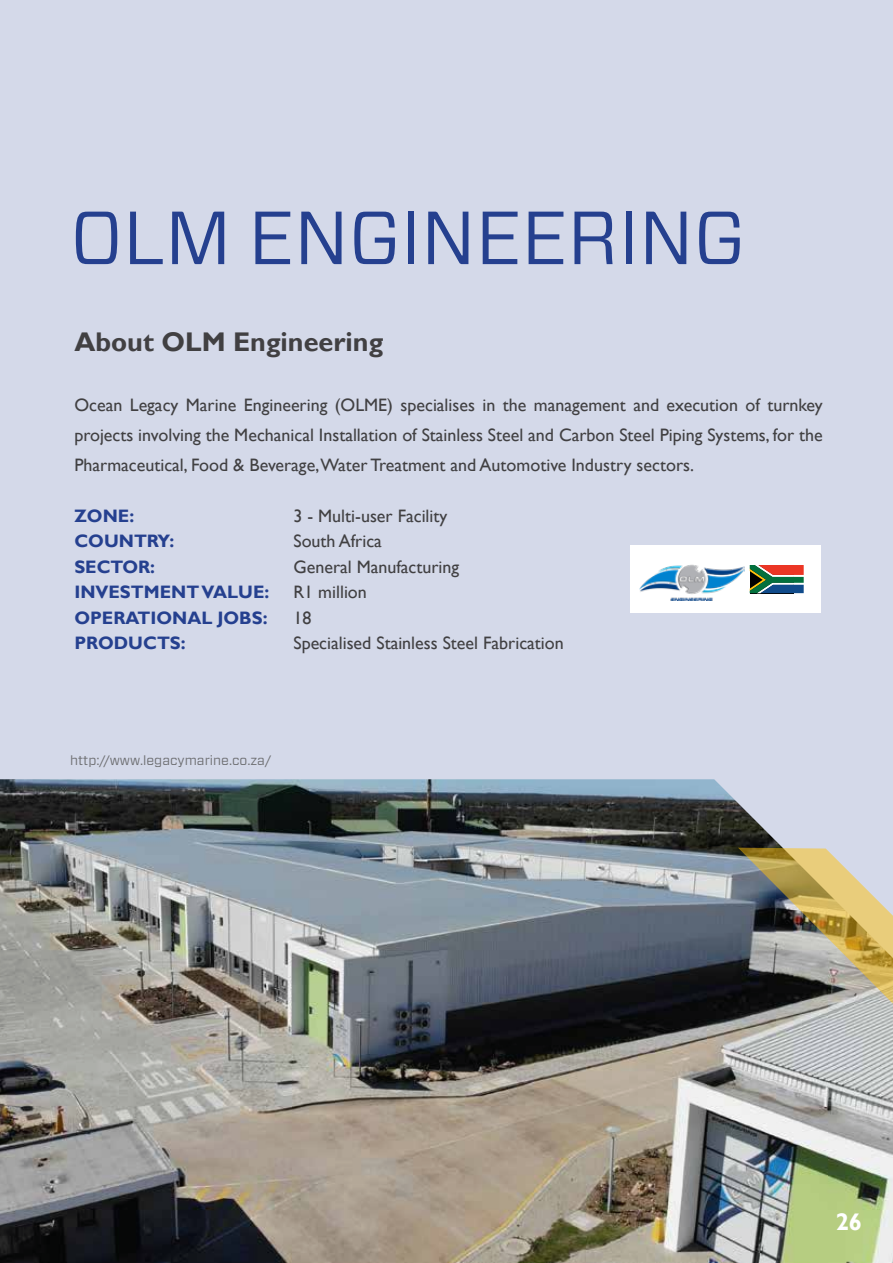
<style>
.page{position:relative;width:893px;height:1263px;background:#d4d9e9}
.page>*{position:absolute;margin:0;border:0;box-sizing:border-box;transform-origin:0 0}
.t1{font:75px "Vitesse Sans";color:#25408f}
.t2{font:700 27px "Gill Sans";color:#414042}
.t3{font:700 24px "Gill Sans";color:#fff}
.t4{font:18px/30px "Gill Sans";color:#414042;text-align:justify}
.t5{font:700 18px "Gill Sans";color:#25408f}
.t6{font:13.5px "Vitesse Sans";color:#6d6e71}
</style>
<div class="page">
<img style="left:0;top:779px;width:893px;height:484px">
<img style="left:738px;top:848px;width:155px;height:155px">
<div style="left:630px;top:545px;width:191px;height:68px;background:#fff"></div>
<img style="left:640px;top:564px;width:105px;height:36px">
<svg style="left:750px;top:565px;width:54px;height:28px;background:#696557"></svg>
<h1 class="t1" style="left:70px;top:187px;width:676px">OLM ENGINEERING</h1>
<h2 class="t2" style="left:74px;top:325px;width:310px">About OLM Engineering</h2>
<p class="t4" style="left:74px;top:390px;width:750px">Ocean Legacy Marine Engineering (OLME) specialises in the management and execution of turnkey projects involving the Mechanical Installation of Stainless Steel and Carbon Steel Piping Systems, for the Pharmaceutical, Food &amp; Beverage,Water Treatment and Automotive Industry sectors.</p>
<p class="t5" style="left:74px;top:505px;width:61px">ZONE:</p>
<p class="t4" style="left:293px;top:501px;width:155px">3 - Multi-user Facility</p>
<p class="t5" style="left:74px;top:530px;width:102px">COUNTRY:</p>
<p class="t4" style="left:293px;top:527px;width:90px">South Africa</p>
<p class="t5" style="left:74px;top:556px;width:82px">SECTOR:</p>
<p class="t4" style="left:293px;top:552px;width:167px">General Manufacturing</p>
<p class="t5" style="left:74px;top:581px;width:196px">INVESTMENT VALUE:</p>
<p class="t4" style="left:293px;top:578px;width:75px">R1 million</p>
<p class="t5" style="left:74px;top:607px;width:195px">OPERATIONAL JOBS:</p>
<p class="t4" style="left:293px;top:603px;width:19px">18</p>
<p class="t5" style="left:74px;top:632px;width:113px">PRODUCTS:</p>
<p class="t4" style="left:293px;top:629px;width:272px">Specialised Stainless Steel Fabrication</p>
<p class="t6" style="left:70px;top:751px;width:203px">http://www.legacymarine.co.za/</p>
<h3 class="t3" style="left:836px;top:1207px;width:28px">26</h3>
</div>
